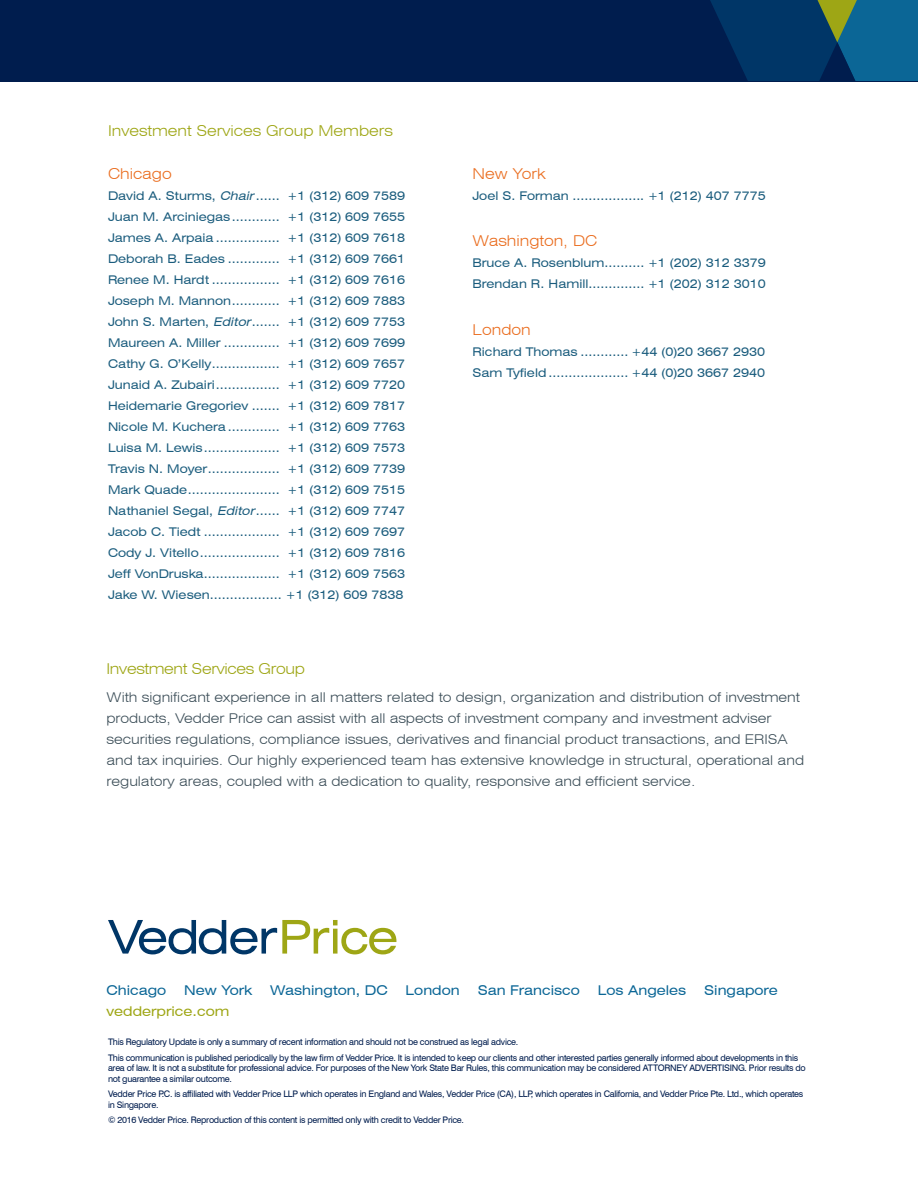
<style>
.page{position:relative;width:918px;height:1188px;background:#fff}
.page>*{position:absolute;margin:0;border:0;box-sizing:border-box;transform-origin:0 0}
.t1{font:300 expanded 15px "Swiss 721 BT";color:#ea6d1f}
.t2{font:300 expanded 15px "Swiss 721 BT";color:#9ea615}
.t3{font:300 expanded 15px "Swiss 721 BT";letter-spacing:-.02em;color:#9ea615}
.t4{font:300 expanded 13.5px/21px "Swiss 721 BT";color:#3d4f59}
.Footnote{font:expanded 13.5px "Swiss 721 BT";color:#0b6696}
.Footnote-2{font:expanded 13.5px "Swiss 721 BT";color:#9ea615}
.t5{font:expanded 12px/21px "Swiss 721 BT";color:#1a5c7d}
.t6{font:9px/10.8px "Swiss 721 BT";letter-spacing:-.03em;color:#001d4e}
.s1{font-style:italic}
</style>
<div class="page">
<div style="left:0;top:0;width:918px;height:81px;background:#001d4e"></div>
<svg style="left:710px;top:0;width:208px;height:81px;background:#0b486f"></svg>
<svg style="left:108px;top:920px;width:288px;height:34px"></svg>
<p class="t2" style="left:108px;top:122px;width:286px">Investment Services Group Members</p>
<p class="t1" style="left:108px;top:164px;width:65px">Chicago</p>
<p class="t5" style="left:108px;top:185px;width:299px">David A. Sturms, <span class="s1">Chair</span>...... +1 (312) 609 7589</p>
<p class="t5" style="left:108px;top:206px;width:299px">Juan M. Arciniegas............ +1 (312) 609 7655</p>
<p class="t5" style="left:108px;top:227px;width:299px">James A. Arpaia ................ +1 (312) 609 7618</p>
<p class="t5" style="left:108px;top:248px;width:299px">Deborah B. Eades ............. +1 (312) 609 7661</p>
<p class="t5" style="left:108px;top:269px;width:299px">Renee M. Hardt ................. +1 (312) 609 7616</p>
<p class="t5" style="left:108px;top:290px;width:299px">Joseph M. Mannon............ +1 (312) 609 7883</p>
<p class="t5" style="left:108px;top:311px;width:299px">John S. Marten, <span class="s1">Editor</span>....... +1 (312) 609 7753</p>
<p class="t5" style="left:108px;top:332px;width:299px">Maureen A. Miller .............. +1 (312) 609 7699</p>
<p class="t5" style="left:108px;top:353px;width:299px">Cathy G. O’Kelly................. +1 (312) 609 7657</p>
<p class="t5" style="left:108px;top:374px;width:299px">Junaid A. Zubairi................ +1 (312) 609 7720</p>
<p class="t5" style="left:108px;top:395px;width:299px">Heidemarie Gregoriev ....... +1 (312) 609 7817</p>
<p class="t5" style="left:108px;top:416px;width:299px">Nicole M. Kuchera ............. +1 (312) 609 7763</p>
<p class="t5" style="left:108px;top:437px;width:299px">Luisa M. Lewis................... +1 (312) 609 7573</p>
<p class="t5" style="left:108px;top:458px;width:299px">Travis N. Moyer.................. +1 (312) 609 7739</p>
<p class="t5" style="left:108px;top:479px;width:299px">Mark Quade....................... +1 (312) 609 7515<br>Nathaniel Segal, <span class="s1">Editor</span>...... +1 (312) 609 7747</p>
<p class="t5" style="left:108px;top:521px;width:299px">Jacob C. Tiedt ................... +1 (312) 609 7697</p>
<p class="t5" style="left:108px;top:542px;width:299px">Cody J. Vitello.................... +1 (312) 609 7816</p>
<p class="t5" style="left:108px;top:563px;width:299px">Jeff VonDruska................... +1 (312) 609 7563</p>
<p class="t5" style="left:108px;top:584px;width:297px">Jake W. Wiesen.................. +1 (312) 609 7838</p>
<p class="t1" style="left:472px;top:164px;width:75px">New York</p>
<p class="t5" style="left:472px;top:185px;width:295px">Joel S. Forman .................. +1 (212) 407 7775</p>
<p class="t1" style="left:472px;top:232px;width:126px">Washington, DC</p>
<p class="t5" style="left:472px;top:252px;width:295px">Bruce A. Rosenblum.......... +1 (202) 312 3379<br>Brendan R. Hamill.............. +1 (202) 312 3010</p>
<p class="t1" style="left:472px;top:320px;width:60px">London</p>
<p class="t5" style="left:472px;top:341px;width:294px">Richard Thomas ............ +44 (0)20 3667 2930</p>
<p class="t5" style="left:472px;top:362px;width:294px">Sam Tyfield .................... +44 (0)20 3667 2940</p>
<p class="t3" style="left:106px;top:660px;width:200px">Investment Services Group</p>
<p class="t4" style="left:106px;top:687px;width:699px">With significant experience in all matters related to design, organization and distribution of investment products, Vedder Price can assist with all aspects of investment company and investment adviser securities regulations, compliance issues, derivatives and financial product transactions, and ERISA and tax inquiries. Our highly experienced team has extensive knowledge in structural, operational and regulatory areas, coupled with a dedication to quality, responsive and efficient service.</p>
<p class="Footnote" style="left:106px;top:982px;width:61px">Chicago</p>
<p class="Footnote" style="left:184px;top:982px;width:69px">New York</p>
<p class="Footnote" style="left:270px;top:982px;width:119px">Washington, DC</p>
<p class="Footnote" style="left:406px;top:982px;width:56px">London</p>
<p class="Footnote" style="left:478px;top:982px;width:104px">San Francisco</p>
<p class="Footnote" style="left:598px;top:982px;width:90px">Los Angeles</p>
<p class="Footnote" style="left:704px;top:982px;width:75px">Singapore</p>
<p class="Footnote-2" style="left:106px;top:1003px;width:124px">vedderprice.com</p>
<p class="t6" style="left:108px;top:1037px;width:412px">This Regulatory Update is only a summary of recent information and should not be construed as legal advice.</p>
<p class="t6" style="left:108px;top:1052px;width:699px">This communication is published periodically by the law firm of Vedder Price. It is intended to keep our clients and other interested parties generally informed about developments in this area of law. It is not a substitute for professional advice. For purposes of the New York State Bar Rules, this communication may be considered ATTORNEY ADVERTISING. Prior results do not guarantee a similar outcome.</p>
<p class="t6" style="left:108px;top:1089px;width:697px">Vedder Price P.C. is affiliated with Vedder Price LLP which operates in England and Wales, Vedder Price (CA), LLP, which operates in California, and Vedder Price Pte. Ltd., which operates in Singapore.</p>
<p class="t6" style="left:108px;top:1115px;width:358px">© 2016 Vedder Price. Reproduction of this content is permitted only with credit to Vedder Price.</p>
</div>
